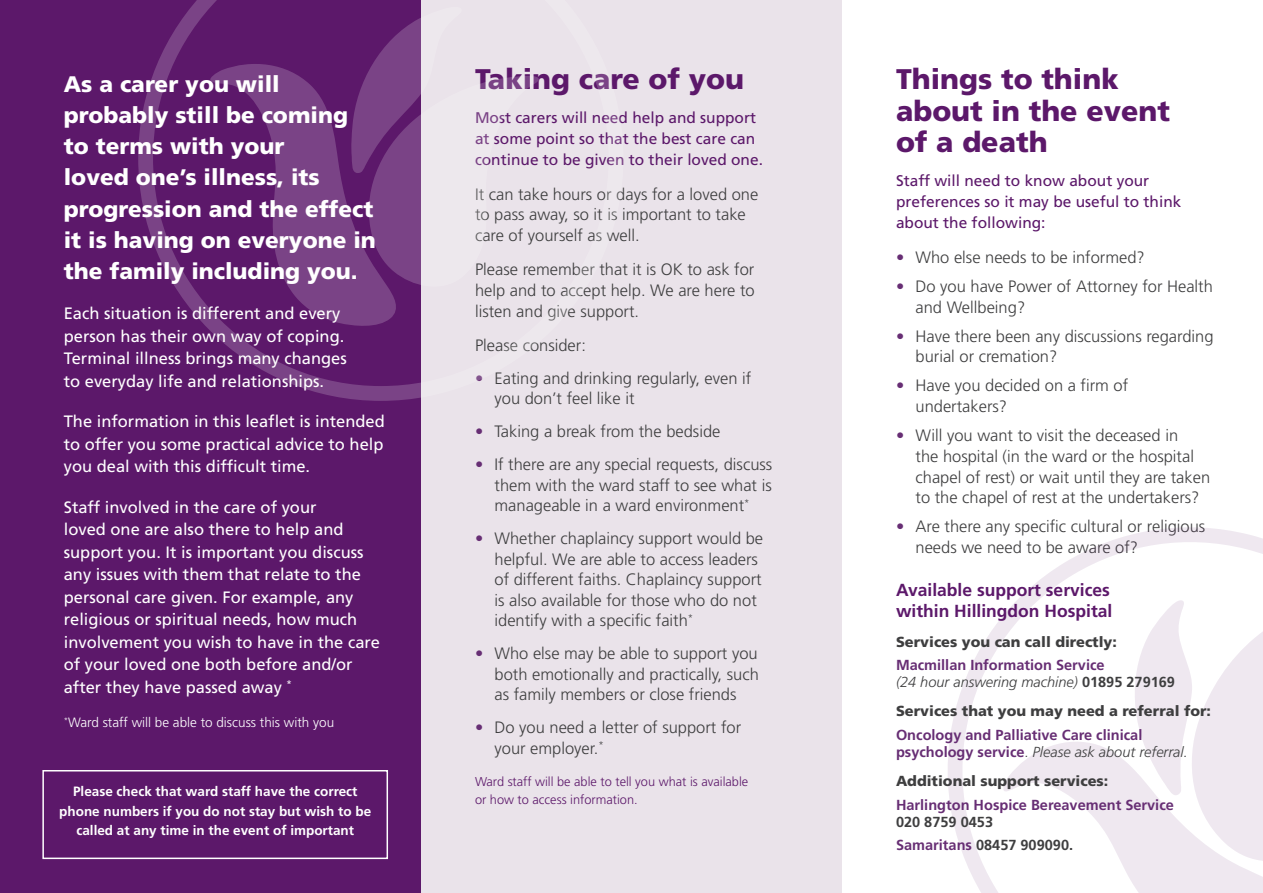
<style>
.page{position:relative;width:1263px;height:893px;background:#fff}
.page>*{position:absolute;margin:0;border:0;box-sizing:border-box;transform-origin:0 0}
.t1{font:900 28.35px/31.5px "Frutiger";color:#5c186a}
.t2{font:900 22.5px/31px "Frutiger";color:#fff}
.t3{font:700 17.4px/21.9px "Frutiger";color:#5c186a}
.t4{font:300 16.5px/20.7px "Frutiger";color:#3e3e3f}
.t5{font:16.5px/22.5px "Frutiger";color:#fff}
.t6{font:15.45px/21.1px "Frutiger";color:#5c186a}
.t7{font:700 14.55px/17.4px "Frutiger";color:#672e74}
.t8{font:900 14.55px "Frutiger";color:#3e3e3f}
.t9{font:700 14.55px/23.2px "Frutiger";color:#3e3e3f}
.t10{font:700 13.5px/19.5px "Frutiger";color:#fff;text-align:center}
.t11{font:300 13.5px "Frutiger";color:#fff}
.t12{font:300 12.75px/18.3px "Frutiger";color:#5c186a}
.s1{color:#672e74}
.s2{font-weight:300;font-style:italic;color:#3e3e3f}
.s3{color:#3e3e3f}
.s4{font-weight:300;color:#3e3e3f}
</style>
<div class="page">
<div style="left:421px;top:0;width:421px;height:893px;background:#eae3ea"></div>
<div style="left:0;top:0;width:421px;height:892px;background:#5c186a"></div>
<svg style="left:948px;top:527px;width:315px;height:366px"></svg>
<svg style="left:998px;top:596px;width:265px;height:297px"></svg>
<svg style="left:138px;top:0;width:283px;height:401px"></svg>
<svg style="left:351px;top:1px;width:70px;height:292px"></svg>
<svg style="left:203px;top:59px;width:198px;height:270px;fill:#784084"></svg>
<div style="left:42px;top:770px;width:346px;height:89px;border:2px solid #fff"></div>
<h2 class="t2" style="left:64px;top:69px;width:314px">As a carer you will probably still be coming to terms with your<br>loved one’s illness, its progression and the effect it is having on everyone in the family including you.</h2>
<p class="t5" style="left:64px;top:302px;width:285px">Each situation is different and every person has their own way of coping.<br>Terminal illness brings many changes to everyday life and relationships.</p>
<p class="t5" style="left:64px;top:410px;width:322px;text-align:justify">The information in this leaflet is intended to offer you some practical advice to help you deal with this difficult time.</p>
<p class="t5" style="left:64px;top:496px;width:318px">Staff involved in the care of your<br>loved one are also there to help and support you. It is important you discuss any issues with them that relate to the personal care given. For example, any religious or spiritual needs, how much involvement you wish to have in the care of your loved one both before and/or after they have passed away <sup>*</sup></p>
<p class="t11" style="left:64px;top:715px;width:272px"><sup>*</sup>Ward staff will be able to discuss this with you</p>
<p class="t10" style="left:59px;top:782px;width:314px">Please check that ward staff have the correct phone numbers if you do not stay but wish to be called at any time in the event of important</p>
<h1 class="t1" style="left:475px;top:64px;width:271px">Taking care of you</h1>
<p class="t6" style="left:475px;top:107px;width:289px">Most carers will need help and support at some point so that the best care can continue to be given to their loved one.</p>
<p class="t4" style="left:475px;top:184px;width:285px">It can take hours or days for a loved one to pass away, so it is important to take care of yourself as well.</p>
<p class="t4" style="left:475px;top:260px;width:281px;text-align:justify">Please remember that it is OK to ask for help and to accept help. We are here to listen and give support.</p>
<p class="t4" style="left:475px;top:335px;width:112px">Please consider:</p>
<p class="t4" style="left:494px;top:368px;width:258px;text-indent:-19px"><span class="s1">•</span> Eating and drinking regularly, even if you don’t feel like it</p>
<p class="t4" style="left:475px;top:421px;width:247px"><span class="s1">•</span> Taking a break from the bedside</p>
<p class="t4" style="left:494px;top:454px;width:279px;text-align:justify;text-indent:-19px"><span class="s1">•</span> If there are any special requests, discuss them with the ward staff to see what is manageable in a ward environment<sup>*</sup></p>
<p class="t4" style="left:494px;top:528px;width:270px;text-indent:-19px"><span class="s1">•</span> Whether chaplaincy support would be helpful. We are able to access leaders of different faiths. Chaplaincy support is also available for those who do not identify with a specific faith<sup>*</sup></p>
<p class="t4" style="left:494px;top:643px;width:266px;text-align:justify;text-indent:-19px"><span class="s1">•</span> Who else may be able to support you both emotionally and practically, such as family members or close friends</p>
<p class="t4" style="left:494px;top:717px;width:248px;text-indent:-19px"><span class="s1">•</span> Do you need a letter of support for your employer.<sup>*</sup></p>
<p class="t12" style="left:475px;top:772px;width:275px">Ward staff will be able to tell you what is available or how to access information.</p>
<h1 class="t1" style="left:896px;top:64px;width:275px">Things to think about in the event of a death</h1>
<p class="t6" style="left:896px;top:170px;width:287px">Staff will need to know about your preferences so it may be useful to think about the following:</p>
<p class="t4" style="left:896px;top:247px;width:250px"><span class="s1">•</span> Who else needs to be informed?</p>
<p class="t4" style="left:915px;top:276px;width:299px;text-indent:-19px"><span class="s1">•</span> Do you have Power of Attorney for Health and Wellbeing?</p>
<p class="t4" style="left:915px;top:326px;width:300px;text-indent:-19px"><span class="s1">•</span> Have there been any discussions regarding burial or cremation?</p>
<p class="t4" style="left:915px;top:376px;width:214px;text-indent:-19px"><span class="s1">•</span> Have you decided on a firm of undertakers?</p>
<p class="t4" style="left:915px;top:425px;width:296px;text-indent:-19px"><span class="s1">•</span> Will you want to visit the deceased in<br>the hospital (in the ward or the hospital chapel of rest) or wait until they are taken to the chapel of rest at the undertakers?</p>
<p class="t4" style="left:915px;top:516px;width:291px;text-indent:-19px"><span class="s1">•</span> Are there any specific cultural or religious needs we need to be aware of?</p>
<p class="t3" style="left:896px;top:579px;width:218px">Available support services within Hillingdon Hospital</p>
<p class="t8" style="left:896px;top:633px;width:222px">Services you can call directly:</p>
<p class="t7" style="left:896px;top:656px;width:281px">Macmillan Information Service<br><span class="s2">(24 hour answering machine)</span> <span class="s3">01895 279169</span></p>
<p class="t8" style="left:896px;top:702px;width:317px">Services that you may need a referral for:</p>
<p class="t7" style="left:896px;top:726px;width:293px">Oncology and Palliative Care clinical psychology service<span class="s4">.</span> <span class="s2">Please ask about referral.</span></p>
<p class="t8" style="left:896px;top:772px;width:214px">Additional support services:</p>
<p class="t7" style="left:896px;top:796px;width:279px">Harlington Hospice Bereavement Service</p>
<p class="t9" style="left:896px;top:810px;width:179px">020 8759 0453<br><span class="s1">Samaritans</span> 08457 909090.</p>
</div>
